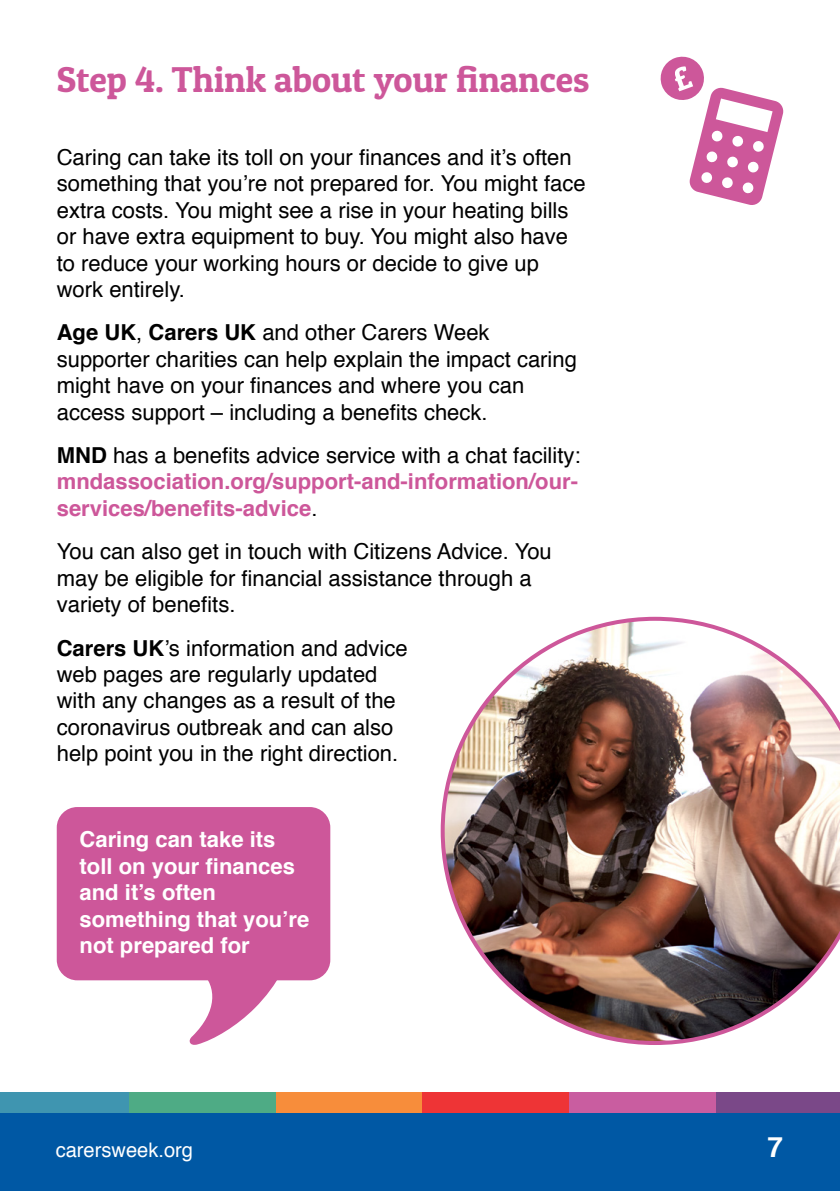
<style>
.page{position:relative;width:840px;height:1191px;background:#fff}
.page>*{position:absolute;margin:0;border:0;box-sizing:border-box;transform-origin:0 0}
.t1{font:36px "Patua One";color:#cd579a}
.t2{font:700 28px "Helvetica";color:#fff}
.t3{font:22px/26.4px "Helvetica";color:#000}
.t4{font:700 22px/26.4px "Helvetica";color:#cd579a;text-align:justify}
.t5{font:700 22px/26.4px "Helvetica";color:#fff}
.t6{font:20px "Helvetica";color:#fff}
.s1{font-weight:700}
.s2{color:#000}
.s3{font-weight:400;color:#000}
</style>
<div class="page">
<div style="left:0;top:1112px;width:839px;height:79px;background:#0058a4"></div>
<div style="left:0;top:1092px;width:129px;height:20px;background:#3f95b0"></div>
<div style="left:276px;top:1092px;width:146px;height:20px;background:#f78d3b"></div>
<div style="left:569px;top:1092px;width:146px;height:20px;background:#c95da0"></div>
<div style="left:129px;top:1092px;width:147px;height:20px;background:#4eab85"></div>
<div style="left:422px;top:1092px;width:147px;height:20px;background:#ee3436"></div>
<div style="left:715px;top:1092px;width:124px;height:20px;background:#7a4888"></div>
<img style="left:440px;top:617px;width:399px;height:428px">
<svg style="left:660px;top:56px;width:123px;height:149px"></svg>
<div style="left:57px;top:807px;width:273px;height:173px;background:#cd579a;border-radius:20px"></div>
<svg style="left:187px;top:980px;width:95px;height:65px"></svg>
<h1 class="t1" style="left:57px;top:57px;width:534px">Step 4. Think about your finances</h1>
<p class="t3" style="left:57px;top:145px;width:530px">Caring can take its toll on your finances and it’s often something that you’re not prepared for. You might face extra costs. You might see a rise in your heating bills or have extra equipment to buy. You might also have to reduce your working hours or decide to give up work entirely.</p>
<p class="t3" style="left:57px;top:320px;width:521px"><span class="s1">Age UK</span>, <span class="s1">Carers UK</span> and other Carers Week supporter charities can help explain the impact caring might have on your finances and where you can access support – including a benefits check.</p>
<p class="t4" style="left:57px;top:442px;width:525px"><span class="s2">MND</span> <span class="s3">has a benefits advice service with a chat facility: </span>mndassociation.org/support-and-information/our&shy;services/benefits-advice<span class="s3">.</span></p>
<p class="t3" style="left:57px;top:539px;width:496px">You can also get in touch with Citizens Advice. You may be eligible for financial assistance through a variety of benefits.</p>
<p class="t3" style="left:57px;top:635px;width:352px"><span class="s1">Carers UK</span>’s information and advice web pages are regularly updated with any changes as a result of the coronavirus outbreak and can also help point you in the right direction.</p>
<p class="t5" style="left:80px;top:826px;width:231px">Caring can take its toll on your finances and it’s often something that you’re not prepared for</p>
<p class="t6" style="left:56px;top:1135px;width:139px">carersweek.org</p>
<p class="t2" style="left:767px;top:1125px;width:17px">7</p>
</div>
